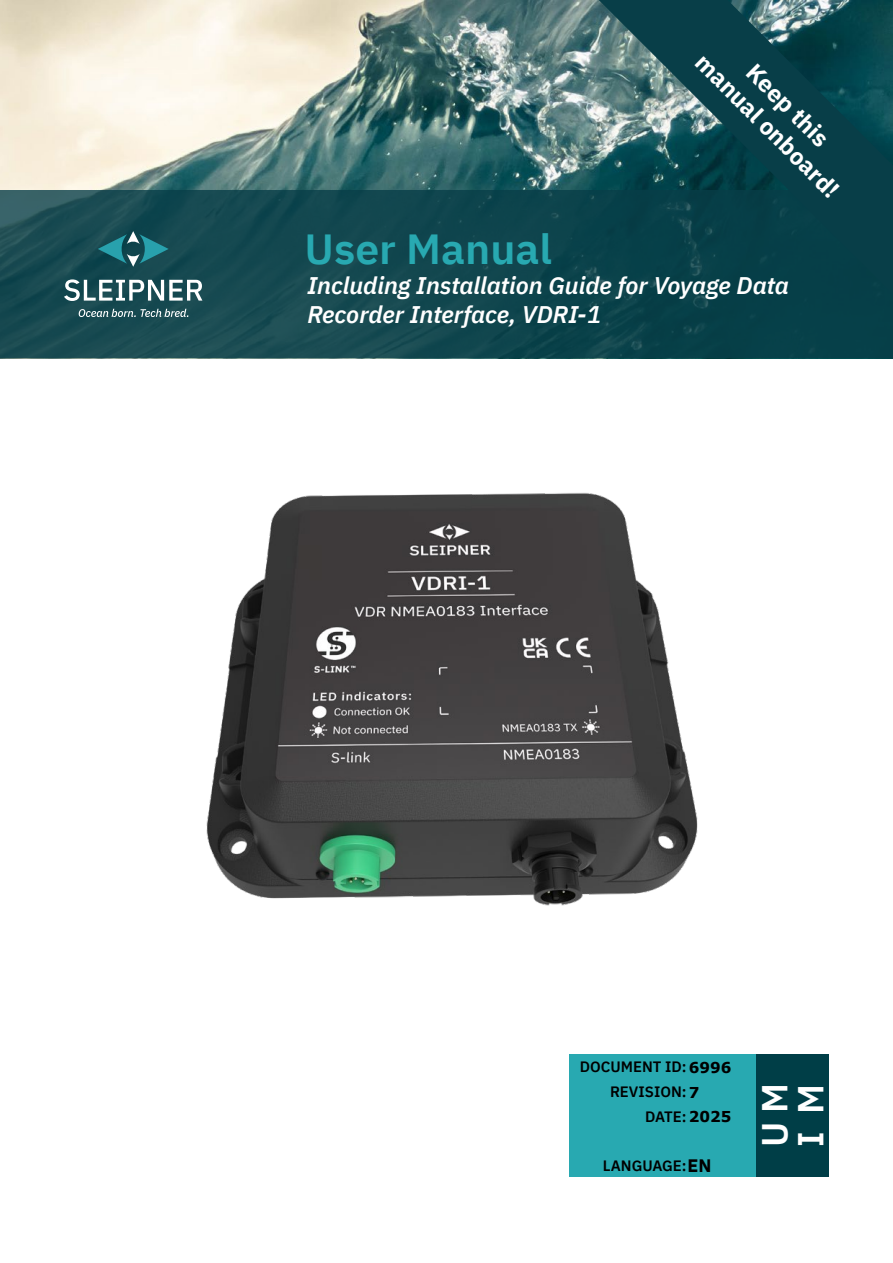
<style>
.page{position:relative;width:893px;height:1263px;background:#fff}
.page>*{position:absolute;margin:0;border:0;box-sizing:border-box;transform-origin:0 0}
.t1{font:600 42px "IBM Plex Sans";color:#28a9b1}
.t2{font:600 36px "IBM Plex Sans";color:#fff}
.t3{font:italic 600 24px/28.8px "IBM Plex Sans";color:#fff}
.t4{font:700 24px "IBM Plex Sans";color:#fff}
.t5{font:700 18px "IBM Plex Sans";color:#000}
.t6{font:600 15px "IBM Plex Sans";color:#000}
.s1{font-family:"Verdana";font-weight:700}
</style>
<div class="page">
<img style="left:0;top:0;width:599px;height:190px">
<svg style="left:0;top:190px;width:893px;height:168px;background:#12474e"></svg>
<svg style="left:98px;top:231px;width:71px;height:36px;background:#23666f"></svg>
<svg style="left:79px;top:309px;width:109px;height:8px"></svg>
<svg style="left:64px;top:279px;width:138px;height:22px"></svg>
<div style="left:756px;top:1054px;width:73px;height:123px;background:#003e47"></div>
<div style="left:569px;top:1054px;width:187px;height:123px;background:#28a9b1"></div>
<svg style="left:599px;top:0;width:294px;height:294px;background:#194d55"></svg>
<img style="left:206px;top:492px;width:492px;height:414px">
<p class="t1" style="left:304px;top:216px;width:249px">User Manual</p>
<p class="t4" style="left:713px;top:44px;width:193px;rotate:45deg">manual onboard!</p>
<p class="t4" style="left:764px;top:54px;width:107px;rotate:45deg">Keep this</p>
<p class="t3" style="left:307px;top:269px;width:483px">Including Installation Guide for Voyage Data<br>Recorder Interface, VDRI-1</p>
<p class="t6" style="left:580px;top:1055px;width:153px">DOCUMENT ID:<span class="s1">6996</span></p>
<p class="t6" style="left:610px;top:1080px;width:91px">REVISION:<span class="s1">7</span></p>
<p class="t6" style="left:645px;top:1105px;width:88px">DATE:<span class="s1">2025</span></p>
<p class="t6" style="left:603px;top:1154px;width:85px">LANGUAGE:</p>
<p class="t5" style="left:687px;top:1151px;width:25px">EN</p>
<p class="t2" style="left:746px;top:1147px;width:65px;rotate:-90deg">U M</p>
<p class="t2" style="left:782px;top:1147px;width:64px;rotate:-90deg">I M</p>
</div>
